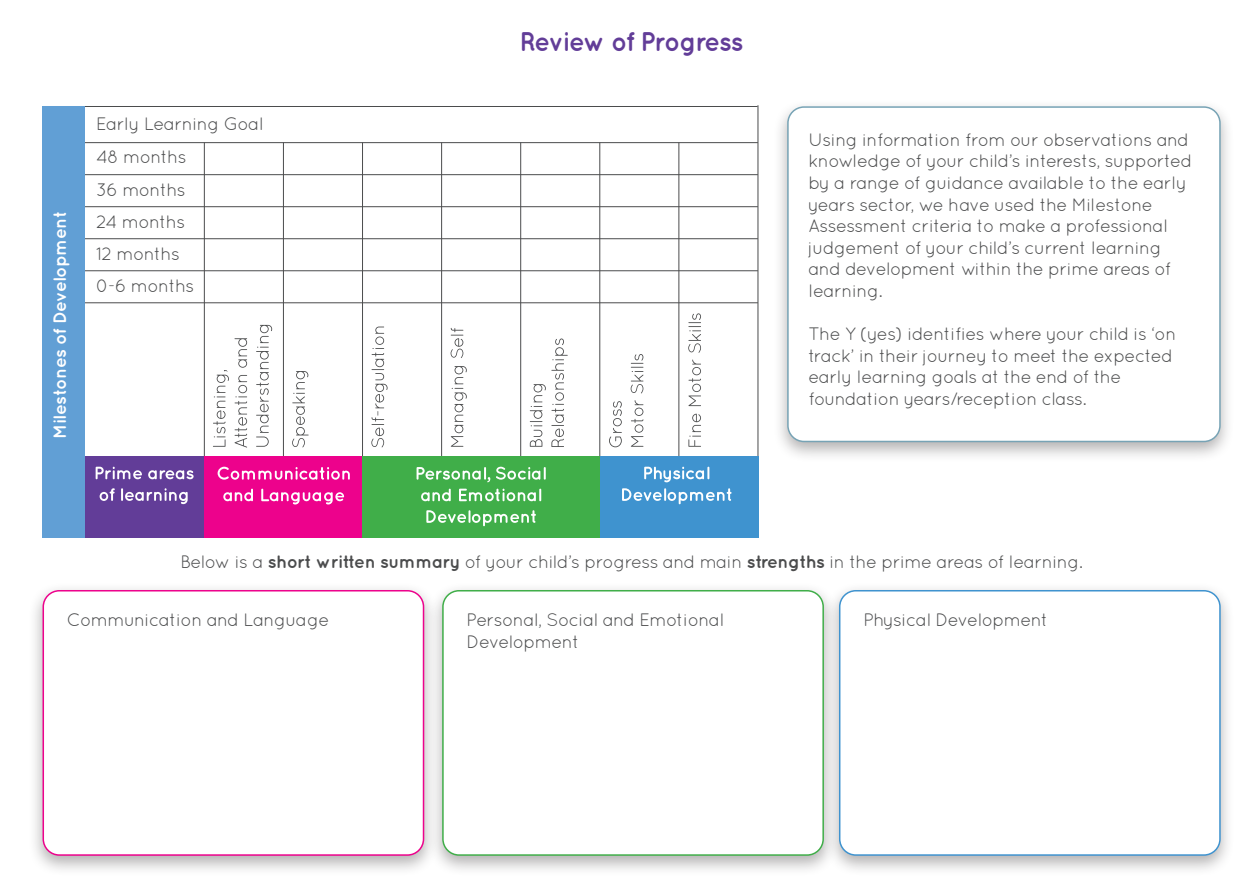
<style>
.page{position:relative;width:1259px;height:893px;background:#fff}
.page>*{position:absolute;margin:0;border:0;box-sizing:border-box;transform-origin:0 0}
.t1{font:700 27px "Quicksand";letter-spacing:-.05em;color:#623d98;scale:.96 1}
.t2{font:18px/21.6px "Quicksand";letter-spacing:-.03em;color:#4b4c4d}
.t3{font:700 18px "Quicksand";letter-spacing:-.03em;color:#fff}
.s1{font-weight:700}
</style>
<div class="page">
<hr style="left:204px;top:142px;width:1px;height:378px;background:#4b4c4d">
<hr style="left:283px;top:142px;width:1px;height:378px;background:#4b4c4d">
<hr style="left:362px;top:142px;width:1px;height:378px;background:#4b4c4d">
<hr style="left:441px;top:142px;width:1px;height:378px;background:#4b4c4d">
<hr style="left:520px;top:142px;width:1px;height:378px;background:#4b4c4d">
<hr style="left:599px;top:142px;width:1px;height:378px;background:#4b4c4d">
<hr style="left:678px;top:142px;width:1px;height:378px;background:#4b4c4d">
<hr style="left:757px;top:105px;width:1px;height:433px;background:#4b4c4d">
<div style="left:43px;top:456px;width:161px;height:82px;background:#623d98"></div>
<div style="left:204px;top:456px;width:158px;height:82px;background:#ed028c"></div>
<div style="left:600px;top:456px;width:158px;height:82px;background:#3f93cf"></div>
<div style="left:362px;top:456px;width:238px;height:82px;background:#40ae49"></div>
<div style="left:773px;top:99px;width:461px;height:364px;background:#231f20;opacity:.35"></div>
<div style="left:788px;top:107px;width:432px;height:334px;background:#fff;border-radius:16px"></div>
<div style="left:787px;top:106px;width:433px;height:336px;border:2px solid #77a3b5;border-radius:16px"></div>
<svg style="left:688px;top:313px;width:13px;height:134px"></svg>
<svg style="left:630px;top:354px;width:13px;height:93px"></svg>
<svg style="left:609px;top:401px;width:13px;height:46px"></svg>
<svg style="left:530px;top:338px;width:38px;height:109px"></svg>
<svg style="left:450px;top:328px;width:17px;height:119px"></svg>
<svg style="left:371px;top:327px;width:16px;height:120px"></svg>
<svg style="left:292px;top:371px;width:17px;height:76px"></svg>
<svg style="left:256px;top:325px;width:16px;height:122px"></svg>
<svg style="left:213px;top:338px;width:34px;height:110px"></svg>
<hr style="left:43px;top:106px;width:714px;height:1px;background:#4b4c4d">
<hr style="left:43px;top:303px;width:715px;height:1px;background:#4b4c4d">
<hr style="left:43px;top:142px;width:715px;height:1px;background:#4b4c4d">
<hr style="left:43px;top:174px;width:715px;height:1px;background:#4b4c4d">
<hr style="left:43px;top:206px;width:715px;height:1px;background:#4b4c4d">
<hr style="left:43px;top:238px;width:715px;height:1px;background:#4b4c4d">
<hr style="left:43px;top:270px;width:715px;height:1px;background:#4b4c4d">
<svg style="left:223px;top:489px;width:121px;height:15px"></svg>
<svg style="left:218px;top:467px;width:132px;height:13px"></svg>
<svg style="left:426px;top:510px;width:110px;height:16px"></svg>
<svg style="left:421px;top:489px;width:120px;height:12px"></svg>
<svg style="left:416px;top:467px;width:130px;height:15px"></svg>
<svg style="left:622px;top:488px;width:109px;height:16px"></svg>
<svg style="left:644px;top:467px;width:65px;height:15px"></svg>
<div style="left:43px;top:106px;width:42px;height:432px;background:#619fd5"></div>
<svg style="left:100px;top:488px;width:88px;height:16px"></svg>
<svg style="left:96px;top:467px;width:98px;height:12px"></svg>
<div style="left:29px;top:582px;width:409px;height:294px;background:#231f20;opacity:.35"></div>
<div style="left:43px;top:591px;width:380px;height:264px;background:#fff;border-radius:16px"></div>
<div style="left:43px;top:590px;width:381px;height:266px;border:2px solid #ed028c;border-radius:16px"></div>
<div style="left:428px;top:582px;width:410px;height:294px;background:#231f20;opacity:.35"></div>
<div style="left:443px;top:591px;width:380px;height:264px;background:#fff;border-radius:16px"></div>
<div style="left:442px;top:590px;width:382px;height:266px;border:2px solid #40ae49;border-radius:16px"></div>
<div style="left:825px;top:582px;width:410px;height:294px;background:#231f20;opacity:.35"></div>
<div style="left:839px;top:591px;width:381px;height:264px;background:#fff;border-radius:16px"></div>
<div style="left:839px;top:590px;width:381px;height:266px;border:2px solid #3f93cf;border-radius:16px"></div>
<p class="t3" style="left:49px;top:439px;width:229px;rotate:-90deg">Milestones of Development</p>
<p class="t2" style="left:96px;top:113px;width:169px">Early Learning Goal</p>
<p class="t2" style="left:96px;top:141px;width:100px;line-height:32.2px">48 months<br>36 months<br>24 months<br>12 months<br>0-6 months</p>
<h1 class="t1" style="left:520px;top:26px;width:235px">Review of Progress</h1>
<p class="t2" style="left:808px;top:128px;width:385px">Using information from our observations and knowledge of your child’s interests, supported by a range of guidance available to the early years sector, we have used the Milestone Assessment criteria to make a professional judgement of your child’s current learning and development within the prime areas of learning.</p>
<p class="t2" style="left:808px;top:323px;width:369px">The Y (yes) identifies where your child is ‘on track’ in their journey to meet the expected early learning goals at the end of the foundation years/reception class.</p>
<p class="t2" style="left:180px;top:550px;width:904px">Below is a <span class="s1">short written summary</span> of your child’s progress and main <span class="s1">strengths</span> in the prime areas of learning.</p>
<p class="t2" style="left:67px;top:609px;width:264px">Communication and Language</p>
<p class="t2" style="left:466px;top:609px;width:259px">Personal, Social and Emotional<br>Development</p>
<p class="t2" style="left:863px;top:609px;width:186px">Physical Development</p>
</div>
